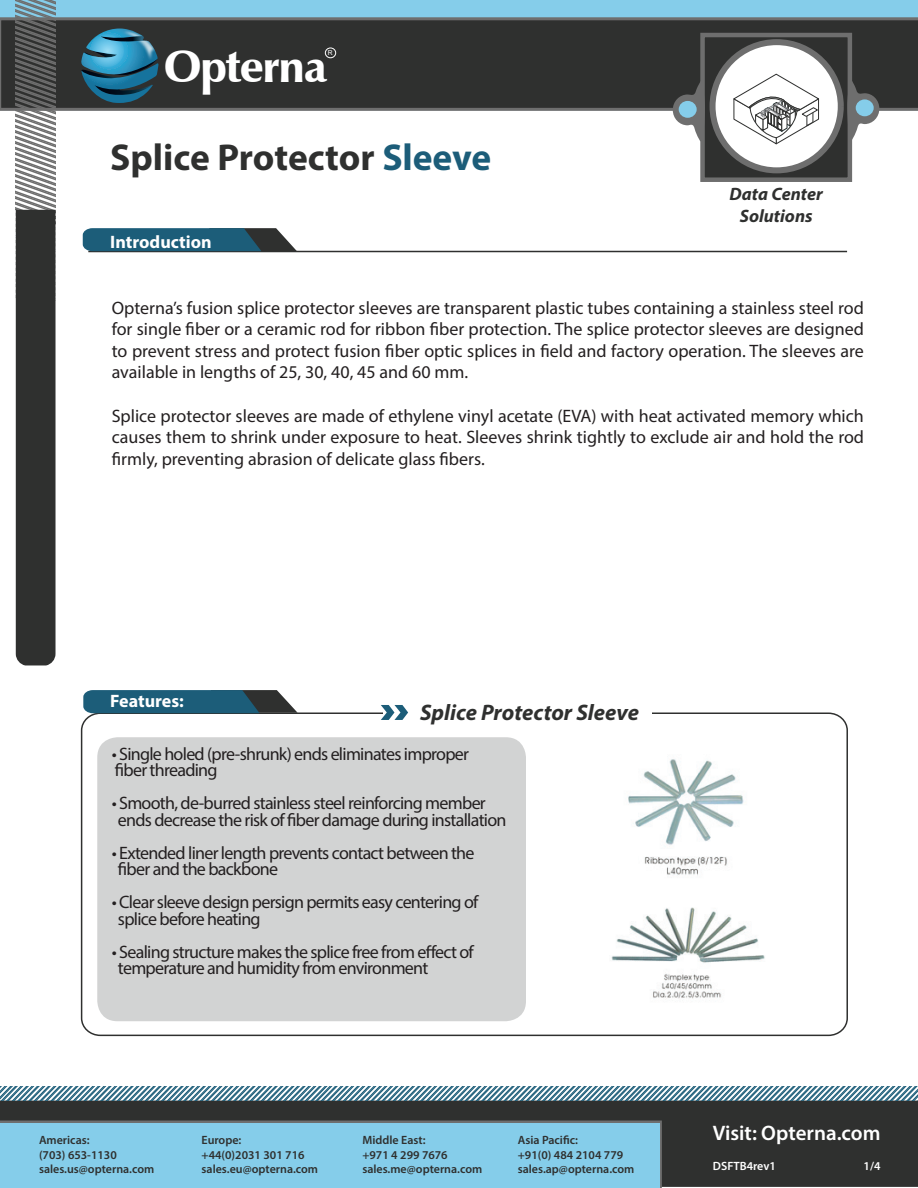
<style>
.page{position:relative;width:918px;height:1188px;background:#fff}
.page>*{position:absolute;margin:0;border:0;box-sizing:border-box;transform-origin:0 0}
.t1{font:900 45px "Zapf Humanist 601 BT";letter-spacing:-.03em;color:#fff}
.t2{font:900 39.3px "Zapf Humanist 601 BT";color:#fff}
.t3{font:700 37.5px "Myriad Pro";color:#2f302f}
.t4{font:italic 700 22.5px "Myriad Pro";color:#2f302f}
.t5{font:600 21px "Myriad Pro";color:#fff}
.t6{font:18px/21.6px "Myriad Pro";letter-spacing:-.04em;color:#231f20}
.t7{font:700 18px "Myriad Pro";color:#fff}
.t8{font:italic 700 18px/21.6px "Myriad Pro";color:#2f302f;text-align:center}
.t9{font:600 12px/14.4px "Myriad Pro";color:#2f302f}
.t10{font:600 12px "Myriad Pro";color:#fff}
.t11{font:6.75px "Arial";color:#fff}
.s1{color:#1c5d79}
</style>
<div class="page">
<div style="left:81px;top:713px;width:767px;height:323px;border:2px solid #2f302f;border-radius:18px"></div>
<svg style="left:83px;top:690px;width:215px;height:23px;background:#2c5f74"></svg>
<hr style="left:88px;top:251px;width:759px;height:1px;background:#2f302f">
<svg style="left:83px;top:228px;width:214px;height:23px;background:#2c5f75"></svg>
<div style="left:0;top:0;width:918px;height:17px;background:#85cdea"></div>
<svg style="left:0;top:17px;width:918px;height:94px;background:#343535"></svg>
<svg style="left:16px;top:0;width:40px;height:665px;background:#494b4a"></svg>
<div style="left:0;top:1101px;width:918px;height:86px;background:#2f302f"></div>
<div style="left:702px;top:35px;width:148px;height:145px;background:#2f302f"></div>
<div style="left:700px;top:33px;width:152px;height:149px;border:4px solid #6e6e6e"></div>
<svg style="left:710px;top:39px;width:134px;height:134px;background:#d2d2d2"></svg>
<svg style="left:847px;top:79px;width:32px;height:67px"></svg>
<div style="left:856px;top:99px;width:18px;height:17px;background:#85cdea;border-radius:50%"></div>
<svg style="left:673px;top:80px;width:32px;height:67px"></svg>
<div style="left:679px;top:101px;width:18px;height:17px;background:#85cdea;border-radius:50%"></div>
<svg style="left:1px;top:1087px;width:917px;height:14px"></svg>
<svg style="left:0;top:1121px;width:662px;height:67px;background:#758d96"></svg>
<div style="left:0;top:1124px;width:659px;height:64px;background:#85cdea"></div>
<div style="left:383px;top:687px;width:269px;height:51px;background:#fff"></div>
<svg style="left:381px;top:705px;width:27px;height:15px"></svg>
<div style="left:325px;top:48px;width:11px;height:10px;border:1px solid #fff;border-radius:50%"></div>
<svg style="left:81px;top:28px;width:77px;height:75px;background:#23576f"></svg>
<svg style="left:81px;top:28px;width:54px;height:47px;background:#3883a1"></svg>
<div style="left:97px;top:737px;width:429px;height:284px;background:#d2d3d3;border-radius:20px"></div>
<svg style="left:733px;top:73px;width:87px;height:72px;background:#dedede"></svg>
<img style="left:628px;top:759px;width:116px;height:117px">
<img style="left:611px;top:907px;width:154px;height:92px">
<h1 class="t1" style="left:164px;top:39px;width:164px">Opterna</h1>
<p class="t11" style="left:328px;top:48px;width:6px">R</p>
<h2 class="t2" style="left:162px;top:41px;width:150px">Opterna</h2>
<h3 class="t3" style="left:110px;top:133px;width:382px">Splice Protector <span class="s1">Sleeve</span></h3>
<p class="t7" style="left:110px;top:230px;width:103px">Introduction</p>
<p class="t8" style="left:730px;top:183px;width:95px">Data Center<br>Solutions</p>
<p class="t6" style="left:112px;top:296px;width:754px;text-align:justify">Opterna’s fusion splice protector sleeves are transparent plastic tubes containing a stainless steel rod for single fiber or a ceramic rod for ribbon fiber protection. The splice protector sleeves are designed to prevent stress and protect fusion fiber optic splices in field and factory operation. The sleeves are available in lengths of 25, 30, 40, 45 and 60 mm.</p>
<p class="t6" style="left:112px;top:404px;width:754px;text-align:justify">Splice protector sleeves are made of ethylene vinyl acetate (EVA) with heat activated memory which causes them to shrink under exposure to heat. Sleeves shrink tightly to exclude air and hold the rod firmly, preventing abrasion of delicate glass fibers.</p>
<p class="t7" style="left:110px;top:690px;width:75px">Features:</p>
<p class="t4" style="left:420px;top:698px;width:220px">Splice Protector Sleeve</p>
<p class="t6" style="left:112px;top:745px;width:359px;line-height:16.5px">• Single holed (pre-shrunk) ends eliminates improper fiber threading</p>
<p class="t6" style="left:118px;top:795px;width:390px;line-height:16.5px;text-indent:-6px">• Smooth, de-burred stainless steel reinforcing member ends decrease the risk of fiber damage during installation</p>
<p class="t6" style="left:118px;top:844px;width:358px;line-height:16.5px;text-indent:-6px">• Extended liner length prevents contact between the fiber and the backbone</p>
<p class="t6" style="left:118px;top:894px;width:362px;line-height:16.5px;text-indent:-6px">• Clear sleeve design persign permits easy centering of splice before heating</p>
<p class="t6" style="left:118px;top:943px;width:357px;line-height:16.5px;text-indent:-6px">• Sealing structure makes the splice free from effect of temperature and humidity from environment</p>
<p class="t9" style="left:39px;top:1133px;width:117px">Americas:<br>(703) 653-1130 sales.us@opterna.com</p>
<p class="t9" style="left:202px;top:1133px;width:118px">Europe:<br>+44(0)2031 301 716 sales.eu@opterna.com</p>
<p class="t9" style="left:362px;top:1133px;width:121px">Middle East:<br>+971 4 299 7676 sales.me@opterna.com</p>
<p class="t9" style="left:518px;top:1133px;width:118px">Asia Pacific:<br>+91(0) 484 2104 779 sales.ap@opterna.com</p>
<p class="t5" style="left:713px;top:1120px;width:169px">Visit: Opterna.com</p>
<p class="t10" style="left:713px;top:1158px;width:65px">DSFTB4rev1</p>
<p class="t10" style="left:864px;top:1158px;width:18px">1/4</p>
</div>
